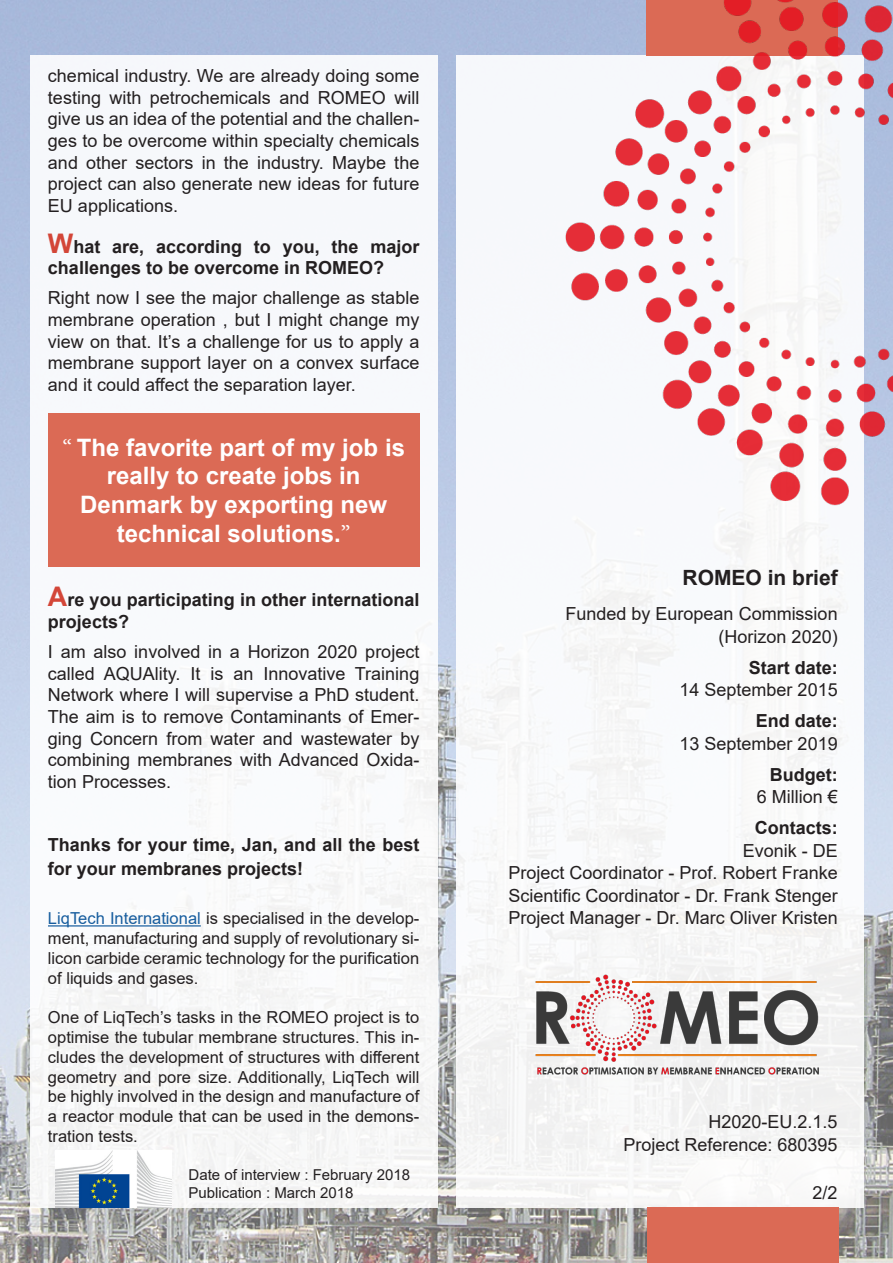
<style>
.page{position:relative;width:893px;height:1263px;background:#fff}
.page>*{position:absolute;margin:0;border:0;box-sizing:border-box;transform-origin:0 0}
.t1{font:700 24px/28.8px "Arial";color:#fff;text-align:center}
.t2{font:700 21px "Arial";color:#231f20}
.t3{font:18px/21.6px "Arial";color:#231f20;text-align:justify}
.t4{font:700 18px/21.6px "Arial";color:#231f20}
.t5{font:16.5px/19.8px "Arial";color:#231f20;text-align:justify}
.t6{font:15px "Arial";color:#231f20}
.s1{font-size:27px;color:#d34638}
.s2{font-family:"Minion Pro";font-weight:400}
.s3{color:#175d9e}
</style>
<div class="page">
<img style="left:0;top:0;width:893px;height:1263px">
<div style="left:30px;top:55px;width:407px;height:1153px;background:#f7f8fb"></div>
<div style="left:456px;top:55px;width:408px;height:1153px;background:#f8f9fb"></div>
<img style="left:55px;top:1150px;width:116px;height:58px">
<img style="left:522px;top:968px;width:309px;height:114px">
<hr style="left:48px;top:925px;width:153px;height:1px;background:#175d9e">
<div style="left:648px;top:1207px;width:191px;height:56px;background:#db6a55"></div>
<img style="left:547px;top:0;width:346px;height:523px">
<div style="left:48px;top:414px;width:371px;height:153px;background:#db6a55"></div>
<p class="t3" style="left:48px;top:65px;width:373px">chemical industry. We are already doing some testing with petrochemicals and ROMEO will give us an idea of the potential and the challen&shy;ges to be overcome within specialty chemicals and other sectors in the industry. Maybe the project can also generate new ideas for future EU applications.</p>
<p class="t4" style="left:48px;top:236px;width:373px"><span class="s1">W</span>hat are, according to you, the major challenges to be overcome in ROMEO?</p>
<p class="t3" style="left:48px;top:287px;width:373px">Right now I see the major challenge as stable membrane operation , but I might change my view on that. It’s a challenge for us to apply a membrane support layer on a convex surface and it could affect the separation layer.</p>
<p class="t1" style="left:62px;top:433px;width:344px"><span class="s2">“</span> The favorite part of my job is really to create jobs in<br>Denmark by exporting new technical solutions.<span class="s2">”</span></p>
<p class="t4" style="left:48px;top:589px;width:373px"><span class="s1">A</span>re you participating in other international projects?</p>
<p class="t3" style="left:48px;top:641px;width:373px">I am also involved in a Horizon 2020 project called AQUAlity. It is an Innovative Training Network where I will supervise a PhD student.<br>The aim is to remove Contaminants of Emer&shy;ging Concern from water and wastewater by combining membranes with Advanced Oxida&shy;tion Processes.</p>
<p class="t4" style="left:48px;top:833px;width:373px;line-height:24px">Thanks for your time, Jan, and all the best for your membranes projects!</p>
<p class="t5" style="left:48px;top:908px;width:373px"><span class="s3">LiqTech International</span> is specialised in the develop&shy;ment, manufacturing and supply of revolutionary si&shy;licon carbide ceramic technology for the purification of liquids and gases.</p>
<p class="t5" style="left:48px;top:1007px;width:373px">One of LiqTech’s tasks in the ROMEO project is to optimise the tubular membrane structures. This in&shy;cludes the development of structures with different geometry and pore size. Additionally, LiqTech will be highly involved in the design and manufacture of a reactor module that can be used in the demons&shy;tration tests.</p>
<p class="t6" style="left:189px;top:1165px;width:223px">Date of interview : February 2018</p>
<p class="t6" style="left:189px;top:1183px;width:167px">Publication : March 2018</p>
<p class="t2" style="left:682px;top:563px;width:157px">ROMEO in brief</p>
<p class="t3" style="left:565px;top:603px;width:274px">Funded by European Commission</p>
<p class="t3" style="left:719px;top:626px;width:121px">(Horizon 2020)</p>
<p class="t4" style="left:749px;top:657px;width:91px">Start date:</p>
<p class="t3" style="left:680px;top:679px;width:160px">14 September 2015</p>
<p class="t4" style="left:756px;top:710px;width:84px">End date:</p>
<p class="t3" style="left:680px;top:733px;width:160px">13 September 2019</p>
<p class="t4" style="left:770px;top:764px;width:69px">Budget:</p>
<p class="t3" style="left:757px;top:786px;width:83px">6 Million €</p>
<p class="t4" style="left:755px;top:817px;width:84px">Contacts:</p>
<p class="t3" style="left:743px;top:840px;width:97px">Evonik - DE</p>
<p class="t3" style="left:509px;top:862px;width:331px">Project Coordinator - Prof. Robert Franke</p>
<p class="t3" style="left:509px;top:885px;width:331px">Scientific Coordinator - Dr. Frank Stenger</p>
<p class="t3" style="left:509px;top:907px;width:331px">Project Manager - Dr. Marc Oliver Kristen</p>
<p class="t3" style="left:708px;top:1111px;width:131px">H2020-EU.2.1.5</p>
<p class="t3" style="left:623px;top:1133px;width:216px">Project Reference: 680395</p>
<p class="t3" style="left:812px;top:1182px;width:27px">2/2</p>
</div>
